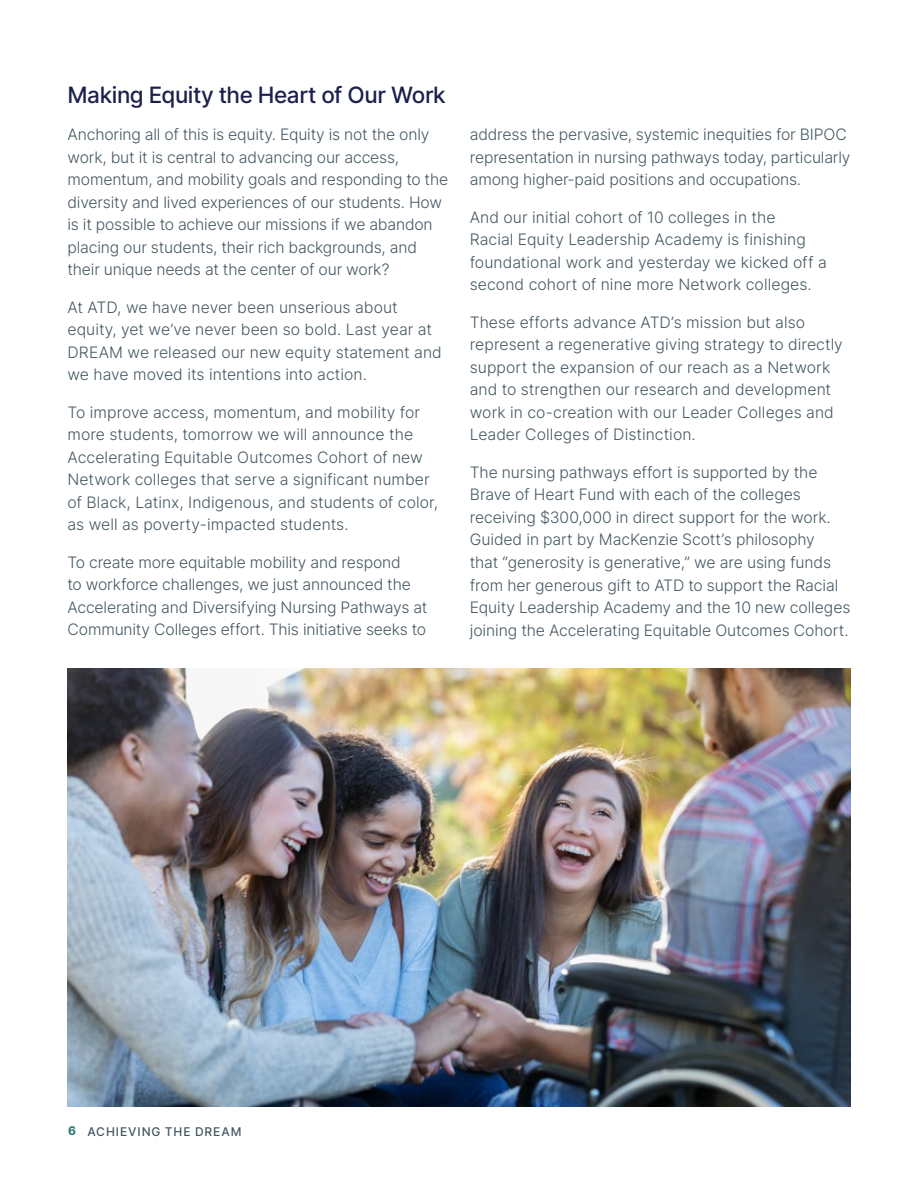
<style>
.page{position:relative;width:918px;height:1188px;background:#fff}
.page>*{position:absolute;margin:0;border:0;box-sizing:border-box;transform-origin:0 0}
.t1{font:500 22.5px "Inter";letter-spacing:-.02em;color:#1d204b}
.t2{font:300 15.75px/22.5px "Inter";letter-spacing:-.005em;color:#455761}
.t3{font:500 12px "Inter";letter-spacing:.075em;color:#455761}
.s1{font-weight:700;color:#207370}
</style>
<div class="page">
<img style="left:68px;top:668px;width:782px;height:439px">
<h1 class="t1" style="left:68px;top:81px;width:380px">Making Equity the Heart of Our Work</h1>
<p class="t2" style="left:68px;top:123px;width:382px">Anchoring all of this is equity. Equity is not the only work, but it is central to advancing our access, momentum, and mobility goals and responding to the diversity and lived experiences of our students. How is it possible to achieve our missions if we abandon placing our students, their rich backgrounds, and their unique needs at the center of our work?</p>
<p class="t2" style="left:68px;top:296px;width:376px">At ATD, we have never been unserious about equity, yet we’ve never been so bold. Last year at DREAM we released our new equity statement and we have moved its intentions into action.</p>
<p class="t2" style="left:68px;top:401px;width:372px">To improve access, momentum, and mobility for more students, tomorrow we will announce the Accelerating Equitable Outcomes Cohort of new Network colleges that serve a significant number of Black, Latinx, Indigenous, and students of color, as well as poverty-impacted students.</p>
<p class="t2" style="left:68px;top:551px;width:361px">To create more equitable mobility and respond<br>to workforce challenges, we just announced the Accelerating and Diversifying Nursing Pathways at Community Colleges effort. This initiative seeks to</p>
<p class="t2" style="left:470px;top:123px;width:382px">address the pervasive, systemic inequities for BIPOC representation in nursing pathways today, particularly among higher-paid positions and occupations.</p>
<p class="t2" style="left:470px;top:206px;width:358px">And our initial cohort of 10 colleges in the<br>Racial Equity Leadership Academy is finishing foundational work and yesterday we kicked off a second cohort of nine more Network colleges.</p>
<p class="t2" style="left:470px;top:311px;width:375px">These efforts advance ATD’s mission but also represent a regenerative giving strategy to directly support the expansion of our reach as a Network and to strengthen our research and development work in co-creation with our Leader Colleges and Leader Colleges of Distinction.</p>
<p class="t2" style="left:470px;top:461px;width:382px">The nursing pathways effort is supported by the Brave of Heart Fund with each of the colleges receiving $300,000 in direct support for the work.<br>Guided in part by MacKenzie Scott’s philosophy<br>that “generosity is generative,” we are using funds from her generous gift to ATD to support the Racial Equity Leadership Academy and the 10 new colleges joining the Accelerating Equitable Outcomes Cohort.</p>
<p class="t3" style="left:68px;top:1124px;width:175px"><span class="s1">6</span> ACHIEVING THE DREAM</p>
</div>
